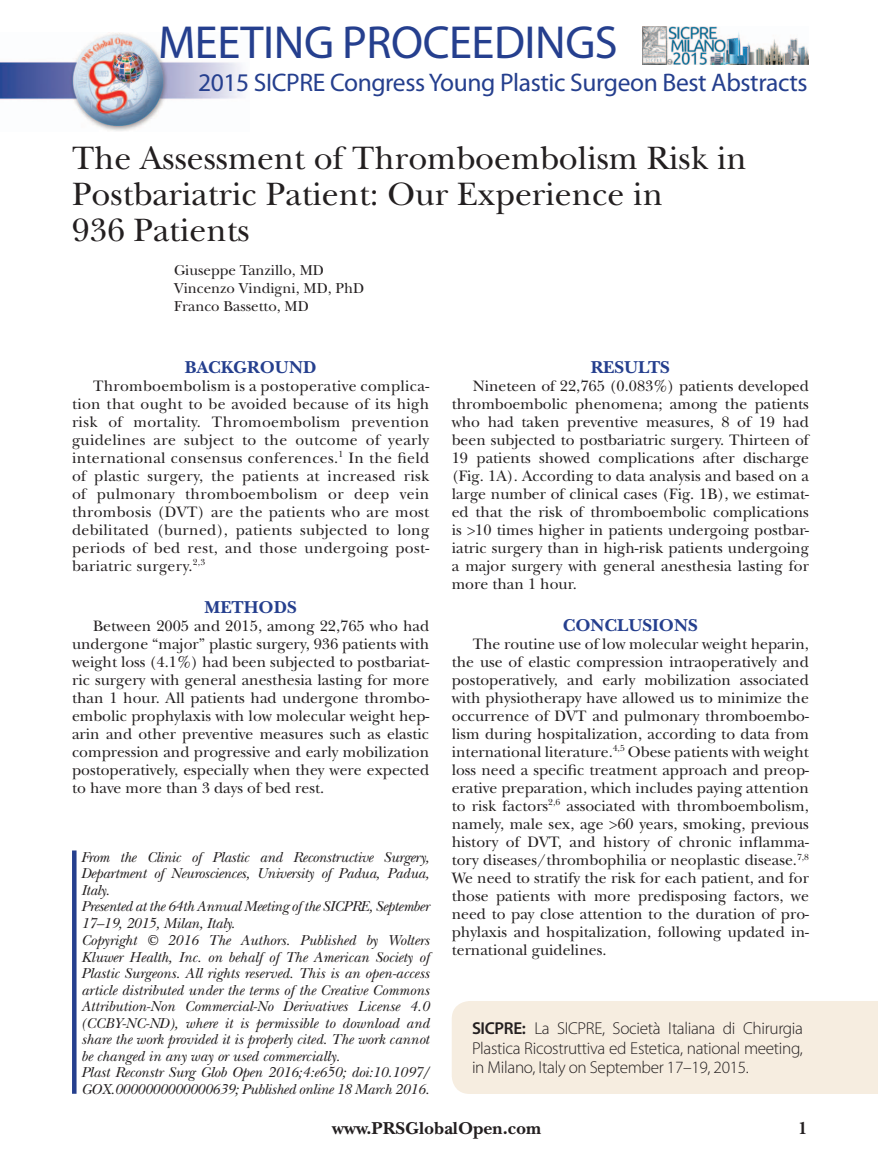
<style>
.page{position:relative;width:878px;height:1175px;background:#fff}
.page>*{position:absolute;margin:0;border:0;box-sizing:border-box;transform-origin:0 0}
.t1{font:46.5px "Myriad Pro";letter-spacing:-.01em;color:#253f8e}
.t2{font:33.75px/36px "New Baskerville";color:#231f20}
.t3{font:25.5px "Myriad Pro";letter-spacing:-.015em;color:#253f8e}
.t4{font:700 18px "New Baskerville";color:#253f8e}
.t5{font:700 18px "New Baskerville";color:#231f20}
.t6{font:300 17.25px/19.5px "Myriad Pro";letter-spacing:-.02em;color:#231f20;text-align:justify}
.t7{font:15.75px/18px "New Baskerville";color:#231f20;text-align:justify}
.t8{font:italic 15px/16.5px "New Baskerville";letter-spacing:-.005em;color:#231f20}
.t9{font:15px/18px "New Baskerville";color:#231f20}
.s1{font-weight:600}
</style>
<div class="page">
<img style="left:0;top:32px;width:242px;height:99px">
<div style="left:452px;top:1001px;width:426px;height:92px;background:#f6ede0"></div>
<hr style="left:72px;top:850px;width:4px;height:243px;background:#253f8e">
<img style="left:642px;top:27px;width:166px;height:38px">
<h1 class="t1" style="left:158px;top:14px;width:461px">Meeting Proceedings</h1>
<h3 class="t3" style="left:198px;top:66px;width:611px">2015 SICPRE Congress Young Plastic Surgeon Best Abstracts</h3>
<h2 class="t2" style="left:72px;top:140px;width:676px">The Assessment of Thromboembolism Risk in<br>Postbariatric Patient: Our Experience in<br>936 Patients</h2>
<p class="t9" style="left:174px;top:261px;width:192px">Giuseppe Tanzillo, MD<br>Vincenzo Vindigni, MD, PhD<br>Franco Bassetto, MD</p>
<p class="t4" style="left:185px;top:356px;width:133px">BACKGROUND</p>
<p class="t7" style="left:72px;top:376px;width:359px;text-indent:21px">Thromboembolism is a postoperative complica&shy;tion that ought to be avoided because of its high risk of mortality. Thromoembolism prevention guidelines are subject to the outcome of yearly international consensus conferences.<sup>1</sup> In the field of plastic surgery, the patients at increased risk of pulmonary thromboembolism or deep vein thrombosis (DVT) are the patients who are most debilitated (burned), patients subjected to long periods of bed rest, and those undergoing post&shy;bariatric surgery.<sup>2,3</sup></p>
<p class="t4" style="left:204px;top:596px;width:94px">METHODS</p>
<p class="t7" style="left:72px;top:616px;width:359px;text-indent:21px">Between 2005 and 2015, among 22,765 who had undergone “major” plastic surgery, 936 patients with weight loss (4.1%) had been subjected to postbariat&shy;ric surgery with general anesthesia lasting for more than 1 hour. All patients had undergone thrombo&shy;embolic prophylaxis with low molecular weight hep&shy;arin and other preventive measures such as elastic compression and progressive and early mobilization postoperatively, especially when they were expected to have more than 3 days of bed rest.</p>
<p class="t8" style="left:81px;top:848px;width:349px">From the Clinic of Plastic and Reconstructive Surgery, Department of Neurosciences, University of Padua, Padua, Italy.<br>Presented at the 64th Annual Meeting of the SICPRE, September 17–19, 2015, Milan, Italy.</p>
<p class="t8" style="left:81px;top:932px;width:350px">Copyright © 2016 The Authors. Published by Wolters Kluwer Health, Inc. on behalf of The American Society of Plastic Surgeons. All rights reserved. This is an open-access article distributed under the terms of the Creative Commons Attribution-Non Commercial-No Derivatives License 4.0 (CCBY-NC-ND), where it is permissible to download and share the work provided it is properly cited. The work cannot be changed in any way or used commercially.<br>Plast Reconstr Surg Glob Open 2016;4:e650; doi:10.1097/ GOX.0000000000000639; Published online 18 March 2016.</p>
<p class="t4" style="left:590px;top:356px;width:81px">RESULTS</p>
<p class="t7" style="left:452px;top:376px;width:359px;text-indent:21px">Nineteen of 22,765 (0.083%) patients developed thromboembolic phenomena; among the patients who had taken preventive measures, 8 of 19 had been subjected to postbariatric surgery. Thirteen of 19 patients showed complications after discharge (Fig. 1A). According to data analysis and based on a large number of clinical cases (Fig. 1B), we estimat&shy;ed that the risk of thromboembolic complications is &gt;10 times higher in patients undergoing postbar&shy;iatric surgery than in high-risk patients undergoing a major surgery with general anesthesia lasting for more than 1 hour.</p>
<p class="t4" style="left:563px;top:614px;width:137px">CONCLUSIONS</p>
<p class="t7" style="left:451px;top:634px;width:359px;text-indent:21px">The routine use of low molecular weight heparin, the use of elastic compression intraoperatively and postoperatively, and early mobilization associated with physiotherapy have allowed us to minimize the occurrence of DVT and pulmonary thromboembo&shy;lism during hospitalization, according to data from international literature.<sup>4,5</sup> Obese patients with weight loss need a specific treatment approach and preop&shy;erative preparation, which includes paying attention to risk factors<sup>2,6</sup> associated with thromboembolism, namely, male sex, age &gt;60 years, smoking, previous history of DVT, and history of chronic inflamma&shy;tory diseases/thrombophilia or neoplastic disease.<sup>7,8<br></sup>We need to stratify the risk for each patient, and for those patients with more predisposing factors, we need to pay close attention to the duration of pro&shy;phylaxis and hospitalization, following updated in&shy;ternational guidelines.</p>
<p class="t6" style="left:472px;top:1018px;width:332px"><span class="s1">SICPRE:</span> La SICPRE, Società Italiana di Chirurgia Plastica Ricostruttiva ed Estetica, national meeting, in Milano, Italy on September 17–19, 2015.</p>
<p class="t5" style="left:332px;top:1118px;width:210px">www.PRSGlobalOpen.com</p>
<p class="t5" style="left:798px;top:1118px;width:11px">1</p>
</div>
